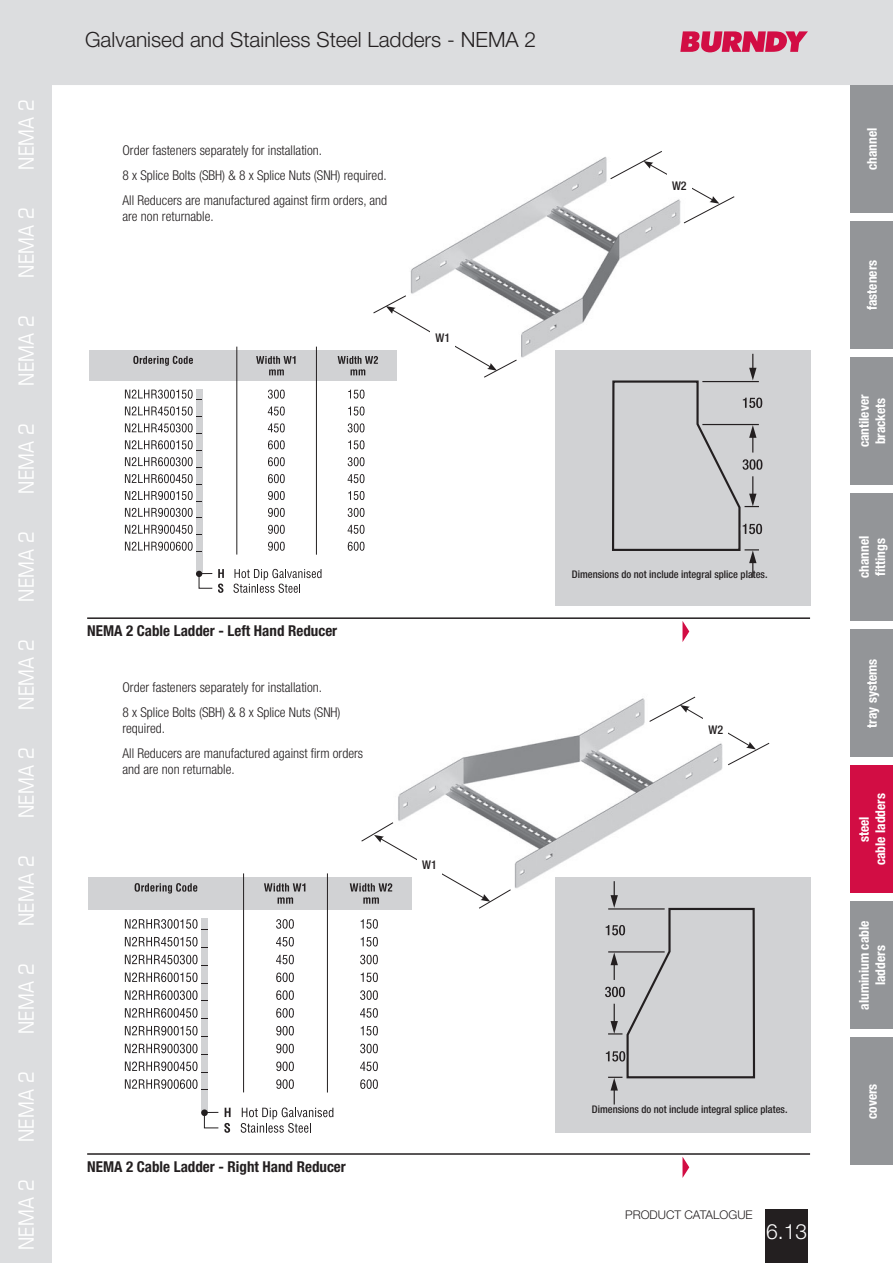
<style>
.page{position:relative;width:893px;height:1263px;background:#fff}
.page>*{position:absolute;margin:0;border:0;box-sizing:border-box;transform-origin:0 0}
.t1{font:condensed 21px "Eurostile";color:#fff}
.t2{font:300 21px "Helvetica Neue";color:#231f20}
.t3{font:300 21px "Helvetica Neue";color:#fff}
.t4{font:700 condensed 15px "Helvetica Neue";color:#231f20}
.t5{font:300 condensed 13.5px/24.8px "Helvetica Neue";color:#231f20}
.t6{font:700 condensed 13.5px/16.2px "Helvetica Neue";color:#fff}
.t7{font:300 12px "Helvetica Neue";color:#231f20}
.t8{font:500 condensed 12px "Helvetica Neue";color:#231f20}
.t9{font:500 condensed 10.5px "Helvetica Neue";color:#231f20}
</style>
<div class="page">
<div style="left:0;top:0;width:893px;height:85px;background:#dcdddf"></div>
<svg style="left:680px;top:31px;width:128px;height:21px;background:#d44870"></svg>
<div style="left:765px;top:1210px;width:43px;height:53px;background:#231f20"></div>
<div style="left:850px;top:85px;width:43px;height:128px;background:#939598"></div>
<div style="left:850px;top:221px;width:43px;height:128px;background:#939598"></div>
<div style="left:850px;top:357px;width:43px;height:128px;background:#939598"></div>
<div style="left:850px;top:493px;width:43px;height:128px;background:#939598"></div>
<div style="left:850px;top:629px;width:43px;height:128px;background:#939598"></div>
<div style="left:850px;top:765px;width:43px;height:128px;background:#d20d44"></div>
<div style="left:850px;top:901px;width:43px;height:128px;background:#939598"></div>
<div style="left:850px;top:1037px;width:43px;height:128px;background:#939598"></div>
<div style="left:0;top:85px;width:51px;height:1178px;background:#dcdddf"></div>
<img style="left:410px;top:157px;width:270px;height:201px">
<svg style="left:610px;top:151px;width:125px;height:73px"></svg>
<div style="left:667px;top:174px;width:24px;height:23px;background:#fff"></div>
<hr style="left:87px;top:617px;width:723px;height:2px;background:#231f20">
<svg style="left:682px;top:621px;width:7px;height:21px"></svg>
<div style="left:555px;top:350px;width:255px;height:255px;background:#d1d2d4"></div>
<svg style="left:612px;top:354px;width:150px;height:223px"></svg>
<div style="left:196px;top:389px;width:6px;height:185px;background:#d1d2d4"></div>
<svg style="left:218px;top:569px;width:6px;height:24px"></svg>
<svg style="left:234px;top:569px;width:87px;height:24px"></svg>
<div style="left:199px;top:573px;width:14px;height:16px;border:1px solid #231f20"></div>
<svg style="left:196px;top:571px;width:6px;height:6px"></svg>
<div style="left:89px;top:350px;width:308px;height:31px;background:#d1d2d4"></div>
<svg style="left:133px;top:356px;width:60px;height:10px"></svg>
<svg style="left:256px;top:356px;width:40px;height:19px"></svg>
<svg style="left:338px;top:295px;width:179px;height:83px"></svg>
<hr style="left:236px;top:347px;width:1px;height:207px;background:#231f20">
<hr style="left:316px;top:347px;width:1px;height:208px;background:#231f20">
<svg style="left:125px;top:390px;width:77px;height:10px"></svg>
<svg style="left:268px;top:390px;width:17px;height:9px"></svg>
<svg style="left:348px;top:390px;width:17px;height:9px"></svg>
<svg style="left:125px;top:406px;width:77px;height:11px"></svg>
<svg style="left:268px;top:406px;width:17px;height:10px"></svg>
<svg style="left:348px;top:406px;width:17px;height:10px"></svg>
<svg style="left:125px;top:423px;width:77px;height:11px"></svg>
<svg style="left:268px;top:423px;width:17px;height:9px"></svg>
<svg style="left:348px;top:423px;width:17px;height:9px"></svg>
<svg style="left:125px;top:440px;width:77px;height:11px"></svg>
<svg style="left:268px;top:440px;width:17px;height:9px"></svg>
<svg style="left:348px;top:440px;width:17px;height:9px"></svg>
<svg style="left:125px;top:457px;width:77px;height:11px"></svg>
<svg style="left:268px;top:457px;width:17px;height:9px"></svg>
<svg style="left:348px;top:457px;width:17px;height:9px"></svg>
<svg style="left:125px;top:474px;width:77px;height:11px"></svg>
<svg style="left:268px;top:474px;width:17px;height:9px"></svg>
<svg style="left:348px;top:474px;width:17px;height:9px"></svg>
<svg style="left:125px;top:491px;width:77px;height:11px"></svg>
<svg style="left:268px;top:491px;width:17px;height:9px"></svg>
<svg style="left:348px;top:491px;width:17px;height:9px"></svg>
<svg style="left:125px;top:508px;width:77px;height:10px"></svg>
<svg style="left:268px;top:508px;width:17px;height:9px"></svg>
<svg style="left:348px;top:508px;width:17px;height:9px"></svg>
<svg style="left:125px;top:525px;width:77px;height:10px"></svg>
<svg style="left:268px;top:525px;width:17px;height:9px"></svg>
<svg style="left:348px;top:525px;width:17px;height:9px"></svg>
<svg style="left:125px;top:542px;width:77px;height:10px"></svg>
<svg style="left:268px;top:542px;width:17px;height:9px"></svg>
<svg style="left:348px;top:542px;width:17px;height:9px"></svg>
<img style="left:360px;top:698px;width:388px;height:224px">
<svg style="left:649px;top:696px;width:121px;height:70px"></svg>
<div style="left:704px;top:718px;width:24px;height:23px;background:#fff"></div>
<hr style="left:87px;top:1153px;width:723px;height:2px;background:#231f20">
<svg style="left:682px;top:1157px;width:7px;height:21px"></svg>
<div style="left:201px;top:918px;width:7px;height:194px;background:#d1d2d4"></div>
<svg style="left:225px;top:1108px;width:6px;height:9px"></svg>
<svg style="left:224px;top:1123px;width:6px;height:10px"></svg>
<svg style="left:241px;top:1107px;width:92px;height:26px"></svg>
<div style="left:204px;top:1112px;width:15px;height:16px;border:1px solid #231f20"></div>
<div style="left:201px;top:1109px;width:7px;height:7px;background:#231f20;border-radius:50%"></div>
<div style="left:88px;top:877px;width:324px;height:33px;background:#d1d2d4"></div>
<svg style="left:135px;top:883px;width:62px;height:10px"></svg>
<svg style="left:264px;top:883px;width:41px;height:21px"></svg>
<svg style="left:350px;top:822px;width:162px;height:87px"></svg>
<hr style="left:243px;top:873px;width:1px;height:219px;background:#231f20">
<hr style="left:327px;top:873px;width:1px;height:219px;background:#231f20">
<svg style="left:125px;top:919px;width:82px;height:11px"></svg>
<svg style="left:276px;top:919px;width:18px;height:10px"></svg>
<svg style="left:361px;top:919px;width:17px;height:10px"></svg>
<svg style="left:125px;top:937px;width:82px;height:11px"></svg>
<svg style="left:276px;top:937px;width:18px;height:9px"></svg>
<svg style="left:361px;top:937px;width:17px;height:9px"></svg>
<svg style="left:125px;top:955px;width:82px;height:11px"></svg>
<svg style="left:276px;top:955px;width:18px;height:9px"></svg>
<svg style="left:360px;top:955px;width:18px;height:9px"></svg>
<svg style="left:125px;top:972px;width:82px;height:12px"></svg>
<svg style="left:276px;top:972px;width:18px;height:10px"></svg>
<svg style="left:361px;top:972px;width:17px;height:10px"></svg>
<svg style="left:125px;top:990px;width:82px;height:11px"></svg>
<svg style="left:276px;top:990px;width:18px;height:10px"></svg>
<svg style="left:360px;top:990px;width:18px;height:10px"></svg>
<svg style="left:125px;top:1008px;width:82px;height:11px"></svg>
<svg style="left:276px;top:1008px;width:18px;height:10px"></svg>
<svg style="left:360px;top:1008px;width:18px;height:10px"></svg>
<svg style="left:125px;top:1026px;width:82px;height:11px"></svg>
<svg style="left:276px;top:1026px;width:18px;height:9px"></svg>
<svg style="left:361px;top:1026px;width:17px;height:9px"></svg>
<svg style="left:125px;top:1044px;width:82px;height:11px"></svg>
<svg style="left:276px;top:1044px;width:18px;height:9px"></svg>
<svg style="left:360px;top:1044px;width:18px;height:9px"></svg>
<svg style="left:125px;top:1061px;width:82px;height:12px"></svg>
<svg style="left:276px;top:1061px;width:18px;height:10px"></svg>
<svg style="left:360px;top:1061px;width:18px;height:10px"></svg>
<svg style="left:125px;top:1079px;width:82px;height:11px"></svg>
<svg style="left:276px;top:1079px;width:18px;height:10px"></svg>
<svg style="left:360px;top:1079px;width:18px;height:10px"></svg>
<div style="left:555px;top:878px;width:255px;height:255px;background:#d1d2d4"></div>
<svg style="left:605px;top:881px;width:151px;height:223px"></svg>
<h1 class="t1" style="left:14px;top:170px;width:72px;rotate:-90deg">NEMA 2</h1>
<h1 class="t1" style="left:14px;top:278px;width:72px;rotate:-90deg">NEMA 2</h1>
<h1 class="t1" style="left:14px;top:386px;width:72px;rotate:-90deg">NEMA 2</h1>
<h1 class="t1" style="left:14px;top:494px;width:72px;rotate:-90deg">NEMA 2</h1>
<h1 class="t1" style="left:14px;top:602px;width:72px;rotate:-90deg">NEMA 2</h1>
<h1 class="t1" style="left:14px;top:710px;width:72px;rotate:-90deg">NEMA 2</h1>
<h1 class="t1" style="left:14px;top:818px;width:72px;rotate:-90deg">NEMA 2</h1>
<h1 class="t1" style="left:14px;top:926px;width:72px;rotate:-90deg">NEMA 2</h1>
<h1 class="t1" style="left:14px;top:1034px;width:72px;rotate:-90deg">NEMA 2</h1>
<h1 class="t1" style="left:14px;top:1142px;width:72px;rotate:-90deg">NEMA 2</h1>
<h1 class="t1" style="left:14px;top:1250px;width:72px;rotate:-90deg">NEMA 2</h1>
<h1 class="t2" style="left:85px;top:27px;width:453px">Galvanised and Stainless Steel Ladders - NEMA 2</h1>
<p class="t5" style="left:122px;top:138px;width:266px">Order fasteners separately for installation.<br>8 x Splice Bolts (SBH) &amp; 8 x Splice Nuts (SNH) required.<br>All Reducers are manufactured against firm orders, and</p>
<p class="t5" style="left:122px;top:204px;width:93px">are non returnable.</p>
<p class="t8" style="left:436px;top:331px;width:16px">W1</p>
<p class="t8" style="left:672px;top:179px;width:16px">W2</p>
<p class="t4" style="left:87px;top:621px;width:252px">NEMA 2 Cable Ladder - Left Hand Reducer</p>
<p class="t5" style="left:122px;top:675px;width:220px">Order fasteners separately for installation.<br>8 x Splice Bolts (SBH) &amp; 8 x Splice Nuts (SNH)</p>
<p class="t5" style="left:122px;top:716px;width:242px">required.<br>All Reducers are manufactured against firm orders</p>
<p class="t5" style="left:122px;top:757px;width:114px">and are non returnable.</p>
<p class="t8" style="left:422px;top:858px;width:16px">W1</p>
<p class="t9" style="left:572px;top:568px;width:197px">Dimensions do not include integral splice plates.</p>
<p class="t8" style="left:708px;top:723px;width:16px">W2</p>
<p class="t4" style="left:87px;top:1157px;width:260px">NEMA 2 Cable Ladder - Right Hand Reducer</p>
<p class="t9" style="left:592px;top:1103px;width:197px">Dimensions do not include integral splice plates.</p>
<p class="t7" style="left:625px;top:1208px;width:129px">PRODUCT CATALOGUE</p>
<h1 class="t3" style="left:766px;top:1219px;width:42px">6.13</h1>
<p class="t6" style="left:864px;top:170px;width:44px;rotate:-90deg">channel</p>
<p class="t6" style="left:864px;top:310px;width:51px;rotate:-90deg">fasteners</p>
<p class="t6" style="left:856px;top:447px;width:54px;rotate:-90deg">cantilever brackets</p>
<p class="t6" style="left:856px;top:578px;width:44px;rotate:-90deg">channel fittings</p>
<p class="t6" style="left:864px;top:727px;width:70px;rotate:-90deg">tray systems</p>
<p class="t6" style="left:856px;top:865px;width:74px;text-align:center;rotate:-90deg">steel<br>cable ladders</p>
<p class="t6" style="left:856px;top:1010px;width:91px;text-align:center;rotate:-90deg">aluminium cable ladders</p>
<p class="t6" style="left:864px;top:1119px;width:37px;rotate:-90deg">covers</p>
</div>
